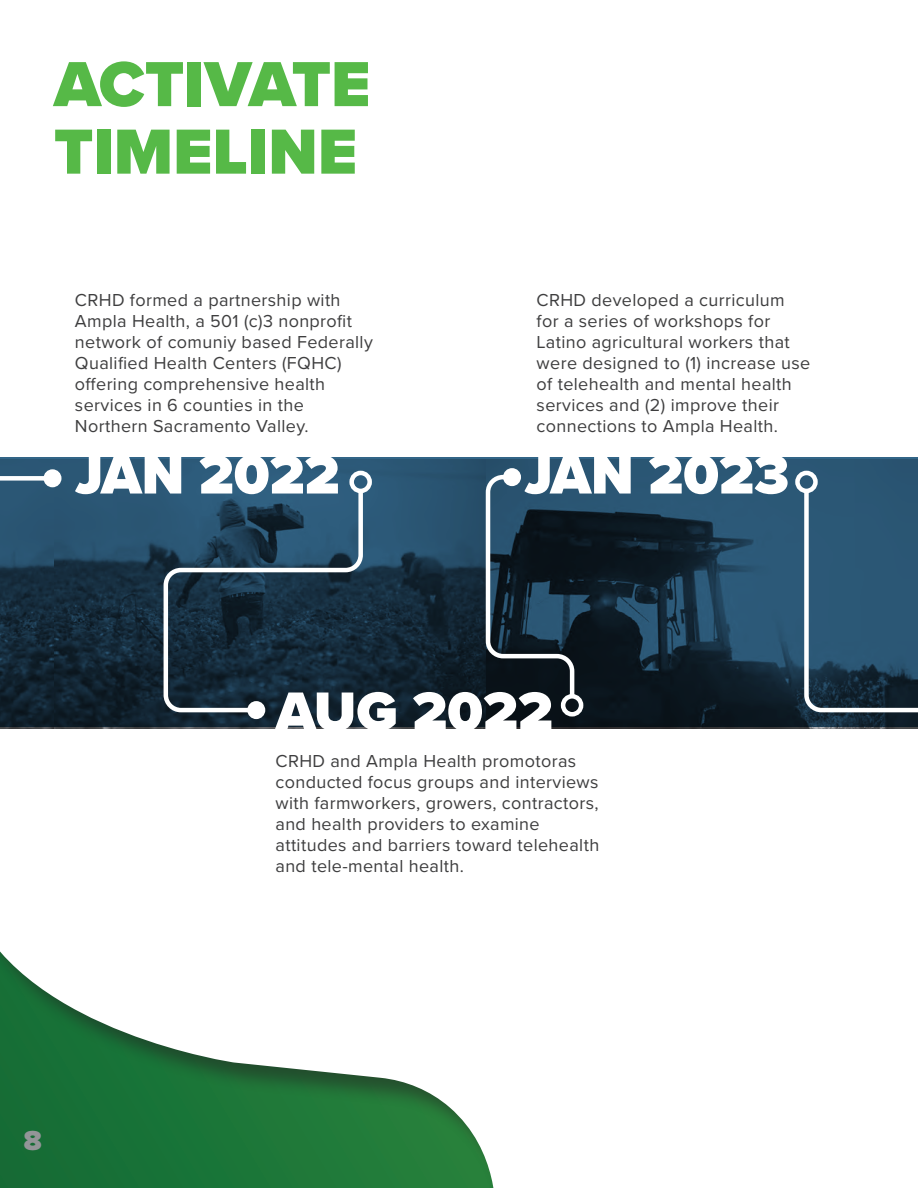
<style>
.page{position:relative;width:918px;height:1188px;background:#fff}
.page>*{position:absolute;margin:0;border:0;box-sizing:border-box;transform-origin:0 0}
.t1{font:900 66px "Proxima Nova";color:#56b947}
.t2{font:900 57px "Proxima Nova";color:#fff}
.t3{font:900 28.5px "Proxima Nova";color:#939598}
.t4{font:18px/21px "Proxima Nova";letter-spacing:.02em;color:#3e3e3f}
</style>
<div class="page">
<svg style="left:0;top:951px;width:494px;height:237px"></svg>
<svg style="left:0;top:457px;width:918px;height:270px;background:#1c394d"></svg>
<svg style="left:802px;top:486px;width:116px;height:229px;background:#315771"></svg>
<div style="left:795px;top:471px;width:23px;height:22px;border:4px solid #fff;border-radius:50%"></div>
<svg style="left:484px;top:473px;width:93px;height:228px;background:#243947"></svg>
<div style="left:561px;top:694px;width:22px;height:23px;border:4px solid #fff;border-radius:50%"></div>
<div style="left:503px;top:468px;width:18px;height:18px;background:#fff;border-radius:50%"></div>
<svg style="left:161px;top:486px;width:204px;height:229px;background:#254054"></svg>
<div style="left:349px;top:471px;width:23px;height:22px;border:4px solid #fff;border-radius:50%"></div>
<div style="left:247px;top:701px;width:18px;height:18px;background:#fff;border-radius:50%"></div>
<div style="left:0;top:476px;width:53px;height:5px;background:#fff"></div>
<div style="left:44px;top:469px;width:18px;height:18px;background:#fff;border-radius:50%"></div>
<p class="t1" style="left:54px;top:35px;width:318px">ACTIVATE</p>
<p class="t1" style="left:54px;top:102px;width:305px">TIMELINE</p>
<p class="t4" style="left:75px;top:289px;width:299px">CRHD formed a partnership with<br>Ampla Health, a 501 (c)3 nonprofit network of comuniy based Federally<br>Qualified Health Centers (FQHC) offering comprehensive health services in 6 counties in the<br>Northern Sacramento Valley.</p>
<p class="t4" style="left:537px;top:289px;width:275px">CRHD developed a curriculum for a series of workshops for<br>Latino agricultural workers that were designed to (1) increase use of telehealth and mental health services and (2) improve their connections to Ampla Health.</p>
<p class="t2" style="left:75px;top:432px;width:266px">JAN 2022</p>
<p class="t2" style="left:524px;top:432px;width:266px">JAN 2023</p>
<p class="t2" style="left:276px;top:669px;width:279px">AUG 2022</p>
<p class="t4" style="left:276px;top:750px;width:325px">CRHD and Ampla Health promotoras conducted focus groups and interviews with farmworkers, growers, contractors, and health providers to examine attitudes and barriers toward telehealth and tele-mental health.</p>
<h3 class="t3" style="left:24px;top:1119px;width:19px">8</h3>
</div>
